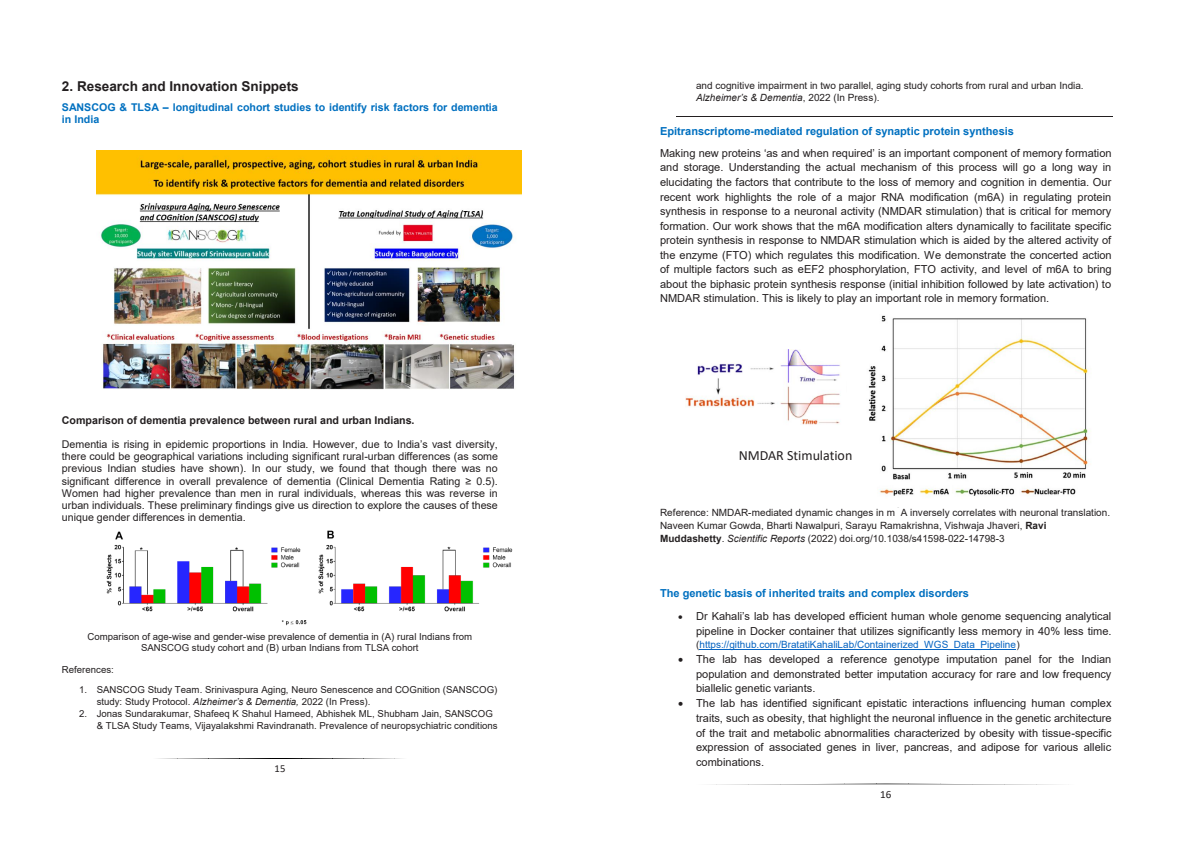
<style>
.page{position:relative;width:1191px;height:842px;background:#fff}
.page>*{position:absolute;margin:0;border:0;box-sizing:border-box;transform-origin:0 0}
.t1{font:14px "Calibri";color:#231f20}
.t2{font:700 13.6px "Arial";color:#231f20}
.t3{font:11px/14.5px "Arial";color:#231f20;text-align:justify}
.t4{font:700 11px/21.7px "Arial";color:#0070c0}
.t5{font:11px "Calibri";color:#231f20}
.t6{font:10.7px/12.2px "Arial";color:#231f20;text-align:justify}
.t7{font:700 10.7px/12.2px "Arial";color:#0070c0}
.t8{font:700 10.7px "Arial";color:#231f20}
.t9{font:10.7px "Calibri";color:#231f20}
.t10{font:10px/13.1px "Arial";color:#231f20}
.t11{font:10px "Arial";color:#0563c1}
.t12{font:9.6px/11.8px "Arial";color:#231f20}
.s1{font-style:inherit}
.s2{font-style:italic}
.s3{font-weight:400;color:#231f20}
.s4{font-weight:700}
.s5{color:#231f20}
</style>
<div class="page">
<svg style="left:158px;top:758px;width:244px;height:1px"></svg>
<img style="left:97px;top:150px;width:425px;height:239px">
<img style="left:106px;top:530px;width:407px;height:96px">
<svg style="left:712px;top:783px;width:347px;height:2px"></svg>
<hr style="left:676px;top:116px;width:437px;height:1px;background:#231f20">
<hr style="left:699px;top:649px;width:317px;height:1px;background:#0563c1">
<img style="left:685px;top:350px;width:155px;height:75px">
<img style="left:868px;top:315px;width:221px;height:181px">
<p class="t2" style="left:62px;top:76px;width:238px">2. Research and Innovation Snippets</p>
<p class="t7" style="left:62px;top:101px;width:437px">SANSCOG &amp; TLSA <span class="s1">–</span> longitudinal cohort studies to identify risk factors for dementia in India</p>
<p class="t8" style="left:62px;top:412px;width:354px">Comparison of dementia prevalence between rural and urban Indians.</p>
<p class="t6" style="left:62px;top:438px;width:437px"><span class="s1">Dementia is rising in epidemic proportions in India. However, due to India‟s vast diversity, </span>there could be geographical variations including significant rural-urban differences (as some previous Indian studies have shown). In our study, we found that though there was no <span class="s1">significant difference in overall prevalence of dementia (Clinical Dementia Rating ≥ 0.5).<br></span>Women had higher prevalence than men in rural individuals, whereas this was reverse in urban individuals. These preliminary findings give us direction to explore the causes of these unique gender differences in dementia.</p>
<p class="t12" style="left:87px;top:631px;width:386px;line-height:11.1px;text-align:center">Comparison of age-wise and gender-wise prevalence of dementia in (A) rural Indians from<br>SANSCOG study cohort and (B) urban Indians from TLSA cohort</p>
<p class="t12" style="left:62px;top:664px;width:54px">References:</p>
<p class="t12" style="left:97px;top:684px;width:402px;text-indent:-17px">1. SANSCOG Study Team. Srinivaspura Aging, Neuro Senescence and COGnition (SANSCOG) study: Study Protocol. <span class="s2">Alzheimer’s &amp; Dementia,</span> 2022 (In Press).</p>
<p class="t12" style="left:97px;top:708px;width:402px;text-indent:-17px">2. Jonas Sundarakumar, Shafeeq K Shahul Hameed, Abhishek ML, Shubham Jain, SANSCOG &amp; TLSA Study Teams, Vijayalakshmi Ravindranath. Prevalence of neuropsychiatric conditions</p>
<p class="t9" style="left:274px;top:761px;width:12px">15</p>
<p class="t10" style="left:696px;top:79px;width:389px;line-height:12.1px">and cognitive impairment in two parallel, aging study cohorts from rural and urban India.<br><span class="s2">Alzheimer’s &amp; Dementia</span>, 2022 (In Press).</p>
<p class="t4" style="left:660px;top:121px;width:453px">Epitranscriptome-mediated regulation of synaptic protein synthesis<br><span class="s3">Making new proteins „as and</span> <span class="s3">when required</span><span class="s3">‟</span> <span class="s3">is an important component of memory formation</span></p>
<p class="t3" style="left:660px;top:160px;width:453px">and storage. Understanding the actual mechanism of this process will go a long way in elucidating the factors that contribute to the loss of memory and cognition in dementia. Our recent work highlights the role of a major RNA modification (m6A) in regulating protein synthesis in response to a neuronal activity (NMDAR stimulation) that is critical for memory formation. Our work shows that the m6A modification alters dynamically to facilitate specific protein synthesis in response to NMDAR stimulation which is aided by the altered activity of the enzyme (FTO) which regulates this modification. We demonstrate the concerted action of multiple factors such as eEF2 phosphorylation, FTO activity, and level of m6A to bring about the biphasic protein synthesis response (initial inhibition followed by late activation) to NMDAR stimulation. This is likely to play an important role in memory formation.</p>
<p class="t1" style="left:738px;top:446px;width:115px">NMDAR Stimulation</p>
<p class="t10" style="left:660px;top:505px;width:236px">Reference: NMDAR-mediated dynamic changes in m</p>
<p class="t10" style="left:660px;top:505px;width:451px;text-indent:241px">A inversely correlates with neuronal translation.<br>Naveen Kumar Gowda, Bharti Nawalpuri, Sarayu Ramakrishna, Vishwaja Jhaveri, <span class="s4">Ravi<br>Muddashetty</span>. <span class="s2">Scientific Reports</span> (2022) doi.org/10.1038/s41598-022-14798-3</p>
<p class="t4" style="left:660px;top:583px;width:310px">The genetic basis of inherited traits and complex disorders</p>
<p class="t3" style="left:678px;top:609px;width:435px;text-align:right">• <span class="s1">Dr Kahali‟s lab has developed efficient human whole genome sequencing analytical </span>pipeline in Docker container that utilizes significantly less memory in 40% less time.</p>
<p class="t11" style="left:696px;top:638px;width:325px"><span class="s5">(</span>https://github.com/BratatiKahaliLab/Containerized_WGS_Data_Pipeline<span class="s5">)</span></p>
<p class="t3" style="left:696px;top:652px;width:417px;text-indent:-18px">• The lab has developed a reference genotype imputation panel for the Indian population and demonstrated better imputation accuracy for rare and low frequency biallelic genetic variants.</p>
<p class="t3" style="left:696px;top:696px;width:417px;text-indent:-18px">• The lab has identified significant epistatic interactions influencing human complex traits, such as obesity, that highlight the neuronal influence in the genetic architecture of the trait and metabolic abnormalities characterized by obesity with tissue-specific expression of associated genes in liver, pancreas, and adipose for various allelic combinations.</p>
<p class="t5" style="left:880px;top:786px;width:13px">16</p>
</div>
